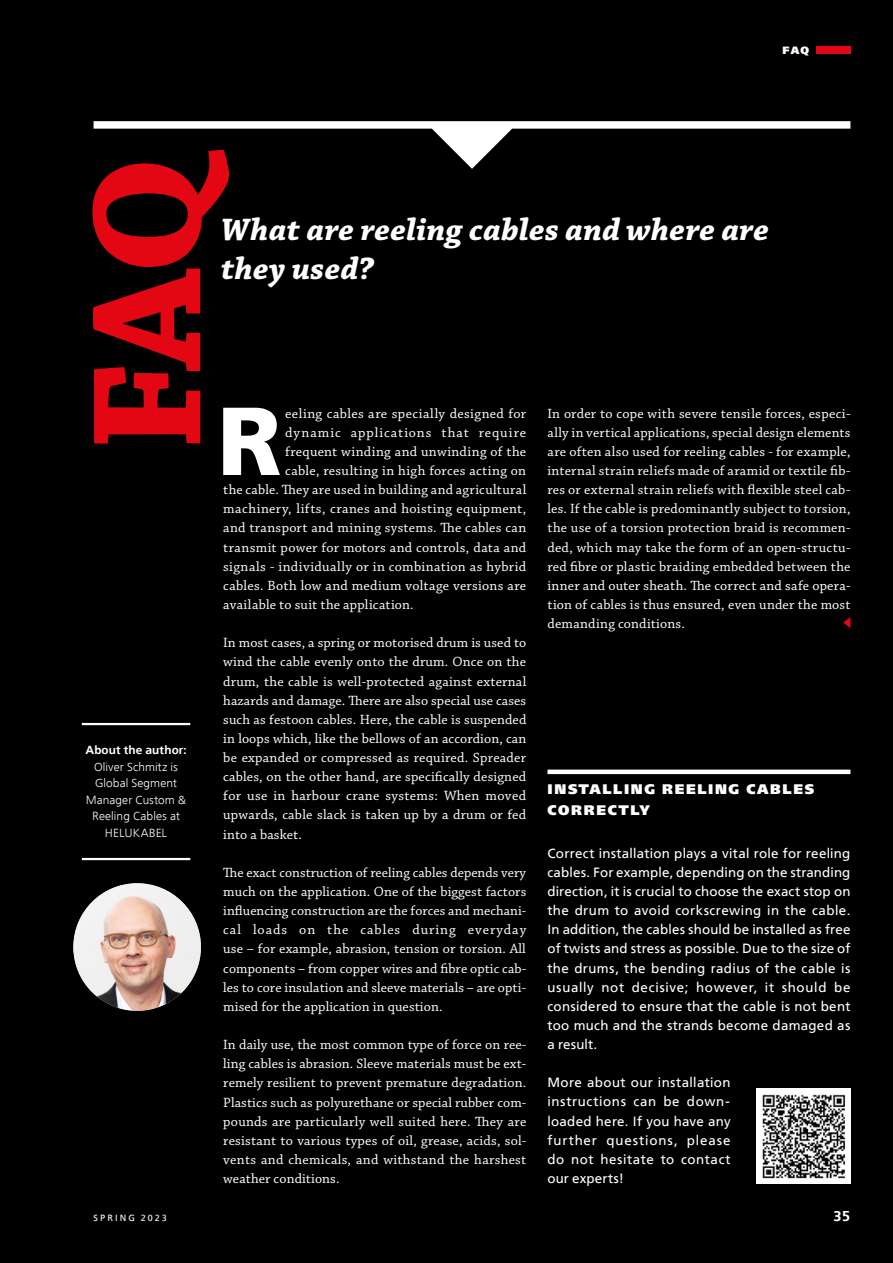
<style>
.page{position:relative;width:893px;height:1263px;background:#000}
.page>*{position:absolute;margin:0;border:0;box-sizing:border-box;transform-origin:0 0}
.t1{font:700 96.15px "Free Set";color:#fff}
.t2{font:italic 700 32.7px/39.2px "Chaparral Pro";letter-spacing:.01em;color:#fff}
.t3{font:600 14.25px "Free Set";color:#fff}
.t4{font:14.1px/19.2px "Chaparral Pro";letter-spacing:.02em;color:#fff;text-align:justify}
.t5{font:14.1px "Chaparral Pro";letter-spacing:.065em;color:#fff}
.t6{font:800 13.8px/20.2px "Free Set";letter-spacing:.12em;color:#fff}
.t7{font:13.35px/19.2px "Free Set";letter-spacing:.025em;color:#fff;text-align:justify}
.t8{font:300 11.7px/16.5px "Free Set";letter-spacing:.005em;color:#fff;text-align:center}
.t9{font:600 11.7px "Free Set";letter-spacing:.01em;color:#fff}
.t10{font:800 10.5px "Free Set";color:#fff}
.t11{font:9px "Free Set";letter-spacing:.23em;color:#fff}
</style>
<div class="page">
<div style="left:816px;top:47px;width:34px;height:7px;background:#e30613"></div>
<svg style="left:92px;top:121px;width:758px;height:323px"></svg>
<img style="left:73px;top:883px;width:128px;height:128px;border-radius:64px">
<img style="left:756px;top:1089px;width:94px;height:94px">
<svg style="left:843px;top:617px;width:7px;height:11px"></svg>
<hr style="left:547px;top:770px;width:303px;height:4px;background:#fff">
<hr style="left:82px;top:858px;width:108px;height:2px;background:#fff">
<hr style="left:82px;top:723px;width:108px;height:2px;background:#fff">
<p class="t10" style="left:782px;top:44px;width:28px">FAQ</p>
<h2 class="t2" style="left:221px;top:211px;width:549px">What are reeling cables and where are they used?</h2>
<p class="t9" style="left:85px;top:742px;width:103px">About the author:</p>
<p class="t8" style="left:86px;top:758px;width:102px">Oliver Schmitz is<br>Global Segment<br>Manager Custom &amp;<br>Reeling Cables at<br>HELUKABEL</p>
<h1 class="t1" style="left:217px;top:379px;width:66px">R</h1>
<p class="t4" style="left:285px;top:404px;width:243px">eeling cables are specially designed for</p>
<p class="t5" style="left:285px;top:424px;width:242px">dynamic applications that require</p>
<p class="t4" style="left:285px;top:442px;width:243px">frequent winding and unwinding of the</p>
<p class="t4" style="left:285px;top:461px;width:242px">cable, resulting in high forces acting on</p>
<p class="t4" style="left:223px;top:481px;width:304px">the cable. They are used in building and agricultural</p>
<p class="t4" style="left:223px;top:500px;width:304px">machinery, lifts, cranes and hoisting equipment,</p>
<p class="t4" style="left:223px;top:519px;width:304px">and transport and mining systems. The cables can</p>
<p class="t4" style="left:223px;top:538px;width:305px">transmit power for motors and controls, data and</p>
<p class="t4" style="left:223px;top:557px;width:304px">signals - individually or in combination as hybrid</p>
<p class="t4" style="left:223px;top:576px;width:304px">cables. Both low and medium voltage versions are</p>
<p class="t4" style="left:223px;top:595px;width:192px">available to suit the application.</p>
<p class="t4" style="left:223px;top:634px;width:305px">In most cases, a spring or motorised drum is used to wind the cable evenly onto the drum. Once on the drum, the cable is well-protected against external hazards and damage. There are also special use cases such as festoon cables. Here, the cable is suspended in loops which, like the bellows of an accordion, can be expanded or compressed as required. Spreader cables, on the other hand, are specifically designed for use in harbour crane systems: When moved upwards, cable slack is taken up by a drum or fed into a basket.</p>
<p class="t4" style="left:223px;top:863px;width:305px">The exact construction of reeling cables depends very much on the application. One of the biggest factors influencing construction are the forces and mechani&shy;cal loads on the cables during everyday use – for example, abrasion, tension or torsion. All components – from copper wires and fibre optic cab&shy;les to core insulation and sleeve materials – are opti&shy;mised for the application in question.</p>
<p class="t4" style="left:223px;top:1035px;width:305px">In daily use, the most common type of force on ree&shy;ling cables is abrasion. Sleeve materials must be ext&shy;remely resilient to prevent premature degradation.<br>Plastics such as polyurethane or special rubber com&shy;pounds are particularly well suited here. They are resistant to various types of oil, grease, acids, sol&shy;vents and chemicals, and withstand the harshest weather conditions.</p>
<p class="t4" style="left:547px;top:404px;width:304px">In order to cope with severe tensile forces, especi&shy;ally in vertical applications, special design elements are often also used for reeling cables - for example, internal strain reliefs made of aramid or textile fib&shy;res or external strain reliefs with flexible steel cab&shy;les. If the cable is predominantly subject to torsion, the use of a torsion protection braid is recommen&shy;ded, which may take the form of an open-structu&shy;red fibre or plastic braiding embedded between the inner and outer sheath. The correct and safe opera&shy;tion of cables is thus ensured, even under the most demanding conditions.</p>
<p class="t6" style="left:548px;top:779px;width:268px">INSTALLING REELING CABLES<br>CORRECTLY</p>
<p class="t7" style="left:547px;top:843px;width:304px">Correct installation plays a vital role for reeling cables. For example, depending on the stranding direction, it is crucial to choose the exact stop on the drum to avoid corkscrewing in the cable.<br>In addition, the cables should be installed as free of twists and stress as possible. Due to the size of the drums, the bending radius of the cable is usually not decisive; however, it should be considered to ensure that the cable is not bent too much and the strands become damaged as a result.</p>
<p class="t7" style="left:547px;top:1073px;width:185px">More about our installation instructions can be down&shy;loaded here. If you have any further questions, please do not hesitate to contact our experts!</p>
<p class="t11" style="left:94px;top:1212px;width:75px">SPRING 2023</p>
<p class="t3" style="left:833px;top:1207px;width:19px">35</p>
</div>
